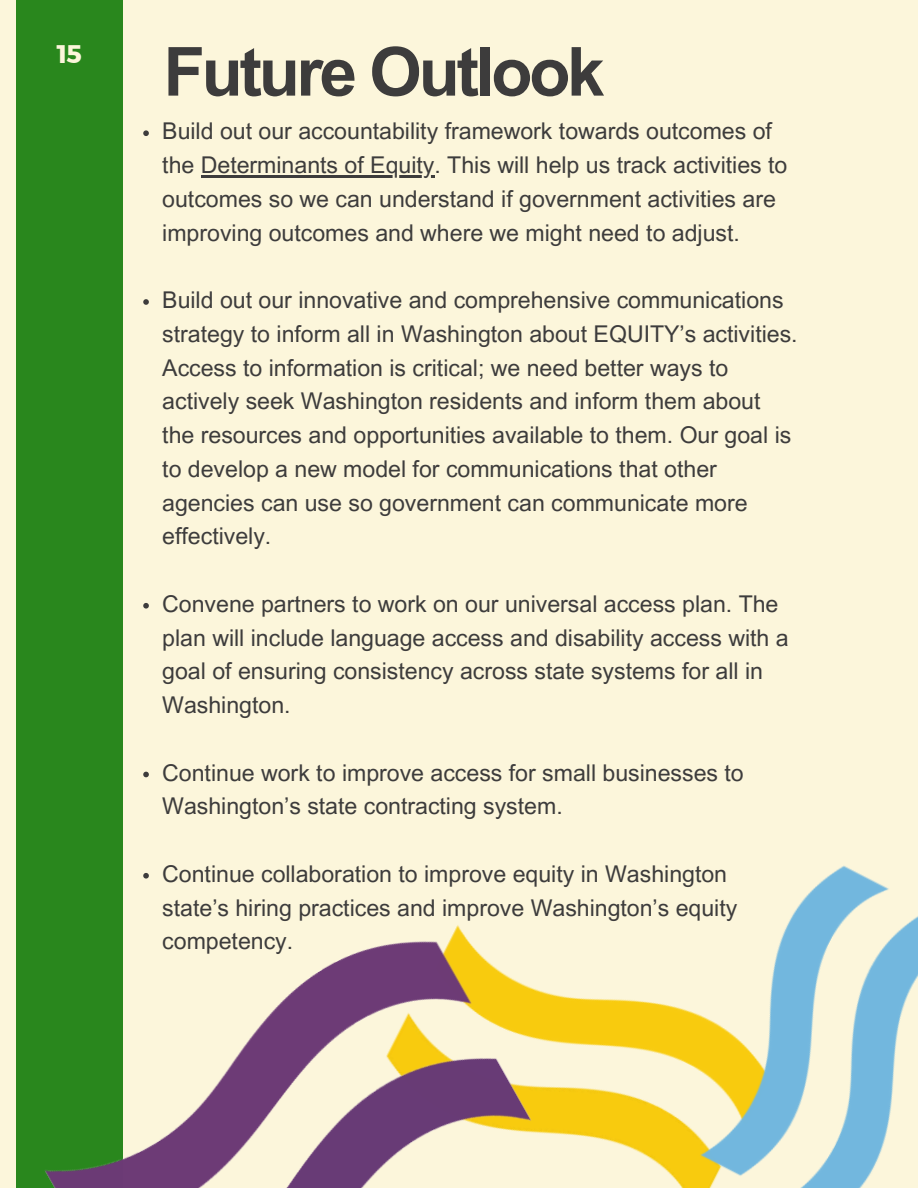
<style>
.page{position:relative;width:918px;height:1188px;background:#fcf6db}
.page>*{position:absolute;margin:0;border:0;box-sizing:border-box;transform-origin:0 0}
.t1{font:700 67.8px "Arial MT Pro";letter-spacing:-.05em;color:#3d3c3c}
.t2{font:25.35px "Kief Montaser Bold";color:#fcf6db}
.t3{font:23.1px/33.8px "Arial MT Pro";color:#3d3c3c}
</style>
<div class="page">
<div style="left:16px;top:0;width:107px;height:1188px;background:#29871d"></div>
<svg style="left:143px;top:130px;width:6px;height:6px"></svg>
<hr style="left:201px;top:175px;width:233px;height:3px;background:#3d3c3c">
<svg style="left:143px;top:299px;width:6px;height:6px"></svg>
<svg style="left:143px;top:603px;width:6px;height:6px"></svg>
<img style="left:752px;top:865px;width:166px;height:323px">
<img style="left:45px;top:771px;width:707px;height:417px">
<p class="t2" style="left:57px;top:39px;width:26px">15</p>
<p class="t1" style="left:163px;top:46px;width:443px">Future Outlook</p>
<h1 class="t3" style="left:162px;top:117px;width:627px">Build out our accountability framework towards outcomes of the Determinants of Equity. This will help us track activities to</h1>
<p class="t3" style="left:162px;top:185px;width:615px">outcomes so we can understand if government activities are improving outcomes and where we might need to adjust.</p>
<p class="t3" style="left:162px;top:286px;width:637px">Build out our innovative and comprehensive communications strategy to inform all in Washington about EQUITY’s activities.</p>
<p class="t3" style="left:162px;top:354px;width:631px">Access to information is critical; we need better ways to actively seek Washington residents and inform them about the resources and opportunities available to them. Our goal is to develop a new model for communications that other agencies can use so government can communicate more effectively.</p>
<p class="t3" style="left:162px;top:590px;width:628px">Convene partners to work on our universal access plan. The plan will include language access and disability access with a</p>
<p class="t3" style="left:162px;top:657px;width:602px">goal of ensuring consistency across state systems for all in<br>Washington.</p>
<p class="t3" style="left:162px;top:759px;width:583px">Continue work to improve access for small businesses to<br>Washington’s state contracting system.</p>
<p class="t3" style="left:162px;top:860px;width:577px">Continue collaboration to improve equity in Washington state’s hiring practices and improve Washington’s equity competency.</p>
</div>
